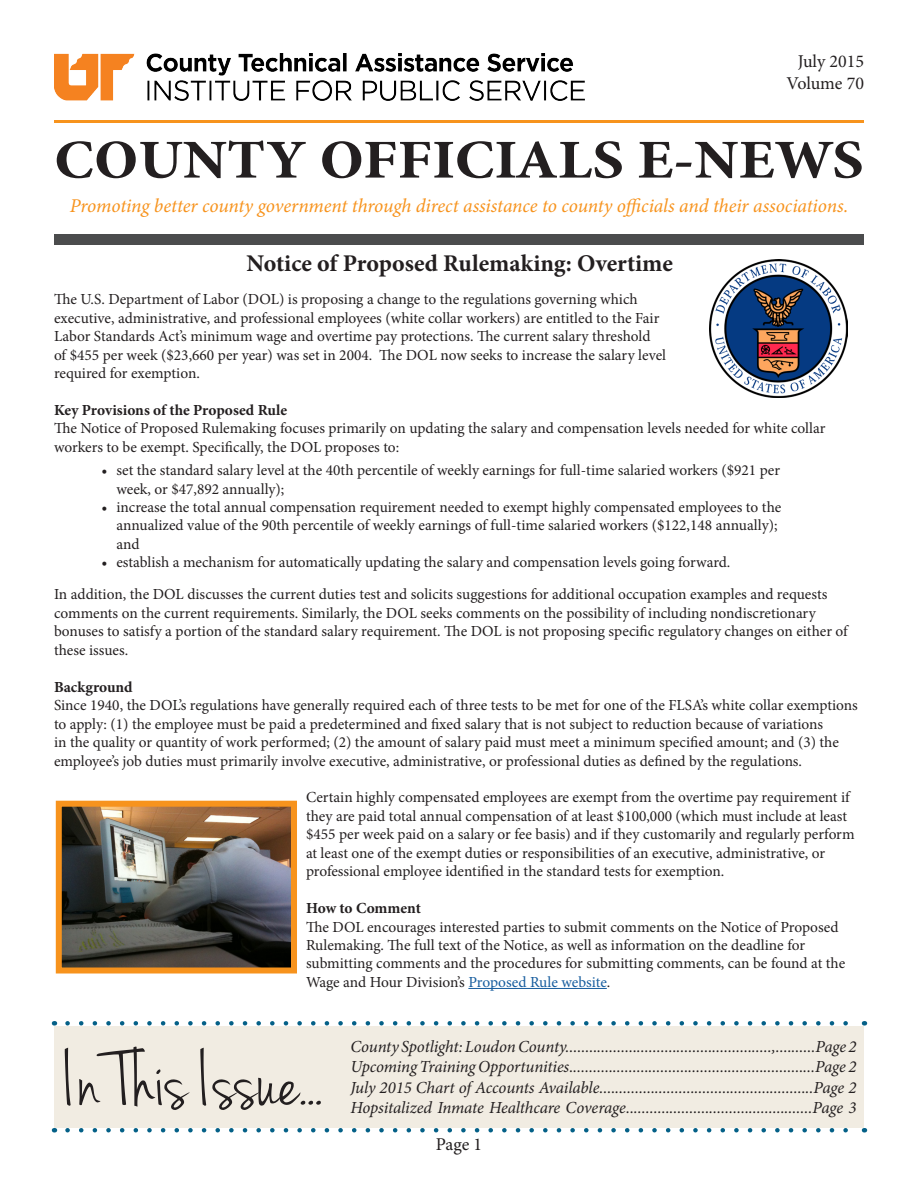
<style>
.page{position:relative;width:918px;height:1188px;background:#fff}
.page>*{position:absolute;margin:0;border:0;box-sizing:border-box;transform-origin:0 0}
.t1{font:81px "Jenna Sue";color:#231f20}
.t2{font:700 condensed 55.5px "Minion Pro";color:#231f20;scale:1.22 1}
.t3{font:700 24px "Minion Pro";letter-spacing:.01em;color:#231f20}
.t4{font:italic 19.5px "Minion Pro";letter-spacing:-.01em;color:#f7931d}
.t5{font:18px "Minion Pro";letter-spacing:-.005em;color:#231f20}
.t6{font:italic 16.8px "Minion Pro";letter-spacing:-.01em;color:#231f20}
.t7{font:15.3px/18.5px "Minion Pro";color:#231f20}
.t8{font:700 15.3px "Minion Pro";color:#231f20}
.s1{color:#175d9e}
</style>
<div class="page">
<div style="left:54px;top:234px;width:810px;height:11px;background:#4b4c4d"></div>
<div style="left:54px;top:1026px;width:810px;height:102px;background:#f1ece2"></div>
<img style="left:54px;top:54px;width:530px;height:47px">
<hr style="left:54px;top:120px;width:810px;height:3px;background:#f7931d">
<svg style="left:68px;top:1021px;width:780px;height:5px"></svg>
<svg style="left:68px;top:1128px;width:780px;height:4px"></svg>
<img style="left:709px;top:259px;width:139px;height:139px">
<hr style="left:468px;top:988px;width:139px;height:1px;background:#175d9e">
<img style="left:63px;top:808px;width:227px;height:159px">
<div style="left:56px;top:801px;width:241px;height:173px;border:6px solid #f7931d"></div>
<p class="t5" style="left:798px;top:49px;width:68px">July 2015</p>
<p class="t5" style="left:786px;top:71px;width:79px">Volume 70</p>
<p class="t2" style="left:54px;top:122px;width:665px">COUNTY OFFICIALS E-NEWS</p>
<p class="t4" style="left:70px;top:193px;width:780px">Promoting better county government through direct assistance to county officials and their associations.</p>
<p class="t3" style="left:246px;top:247px;width:428px">Notice of Proposed Rulemaking: Overtime</p>
<p class="t7" style="left:54px;top:290px;width:614px">The U.S. Department of Labor (DOL) is proposing a change to the regulations governing which executive, administrative, and professional employees (white collar workers) are entitled to the Fair Labor Standards Act’s minimum wage and overtime pay protections. The current salary threshold of $455 per week ($23,660 per year) was set in 2004. The DOL now seeks to increase the salary level required for exemption.</p>
<p class="t8" style="left:54px;top:399px;width:235px">Key Provisions of the Proposed Rule</p>
<p class="t7" style="left:54px;top:419px;width:773px">The Notice of Proposed Rulemaking focuses primarily on updating the salary and compensation levels needed for white collar workers to be exempt. Specifically, the DOL proposes to:</p>
<p class="t7" style="left:116px;top:461px;width:665px;text-indent:-15px">• set the standard salary level at the 40th percentile of weekly earnings for full-time salaried workers ($921 per week, or $47,892 annually);</p>
<p class="t7" style="left:116px;top:498px;width:666px;text-indent:-15px">• increase the total annual compensation requirement needed to exempt highly compensated employees to the annualized value of the 90th percentile of weekly earnings of full-time salaried workers ($122,148 annually); and</p>
<p class="t7" style="left:101px;top:553px;width:631px">• establish a mechanism for automatically updating the salary and compensation levels going forward.</p>
<p class="t7" style="left:54px;top:585px;width:795px">In addition, the DOL discusses the current duties test and solicits suggestions for additional occupation examples and requests comments on the current requirements. Similarly, the DOL seeks comments on the possibility of including nondiscretionary bonuses to satisfy a portion of the standard salary requirement. The DOL is not proposing specific regulatory changes on either of these issues.</p>
<p class="t8" style="left:54px;top:676px;width:80px">Background</p>
<p class="t7" style="left:54px;top:696px;width:805px">Since 1940, the DOL’s regulations have generally required each of three tests to be met for one of the FLSA’s white collar exemptions to apply: (1) the employee must be paid a predetermined and fixed salary that is not subject to reduction because of variations<br>in the quality or quantity of work performed; (2) the amount of salary paid must meet a minimum specified amount; and (3) the employee’s job duties must primarily involve executive, administrative, or professional duties as defined by the regulations.</p>
<p class="t7" style="left:306px;top:788px;width:550px">Certain highly compensated employees are exempt from the overtime pay requirement if they are paid total annual compensation of at least $100,000 (which must include at least $455 per week paid on a salary or fee basis) and if they customarily and regularly perform at least one of the exempt duties or responsibilities of an executive, administrative, or professional employee identified in the standard tests for exemption.</p>
<p class="t8" style="left:306px;top:897px;width:116px">How to Comment</p>
<p class="t7" style="left:306px;top:918px;width:541px">The DOL encourages interested parties to submit comments on the Notice of Proposed Rulemaking. The full text of the Notice, as well as information on the deadline for submitting comments and the procedures for submitting comments, can be found at the Wage and Hour Division’s <span class="s1">Proposed Rule website</span>.</p>
<p class="t1" style="left:65px;top:1035px;width:259px">In This Issue...</p>
<p class="t6" style="left:350px;top:1035px;width:508px">County Spotlight: Loudon County....................................................,..........Page 2</p>
<p class="t6" style="left:350px;top:1055px;width:508px">Upcoming Training Opportunities..............................................................Page 2</p>
<p class="t6" style="left:350px;top:1076px;width:508px">July 2015 Chart of Accounts Available......................................................Page 2</p>
<p class="t6" style="left:350px;top:1096px;width:508px">Hopsitalized Inmate Healthcare Coverage...............................................Page 3</p>
<p class="t5" style="left:436px;top:1132px;width:48px">Page 1</p>
</div>
